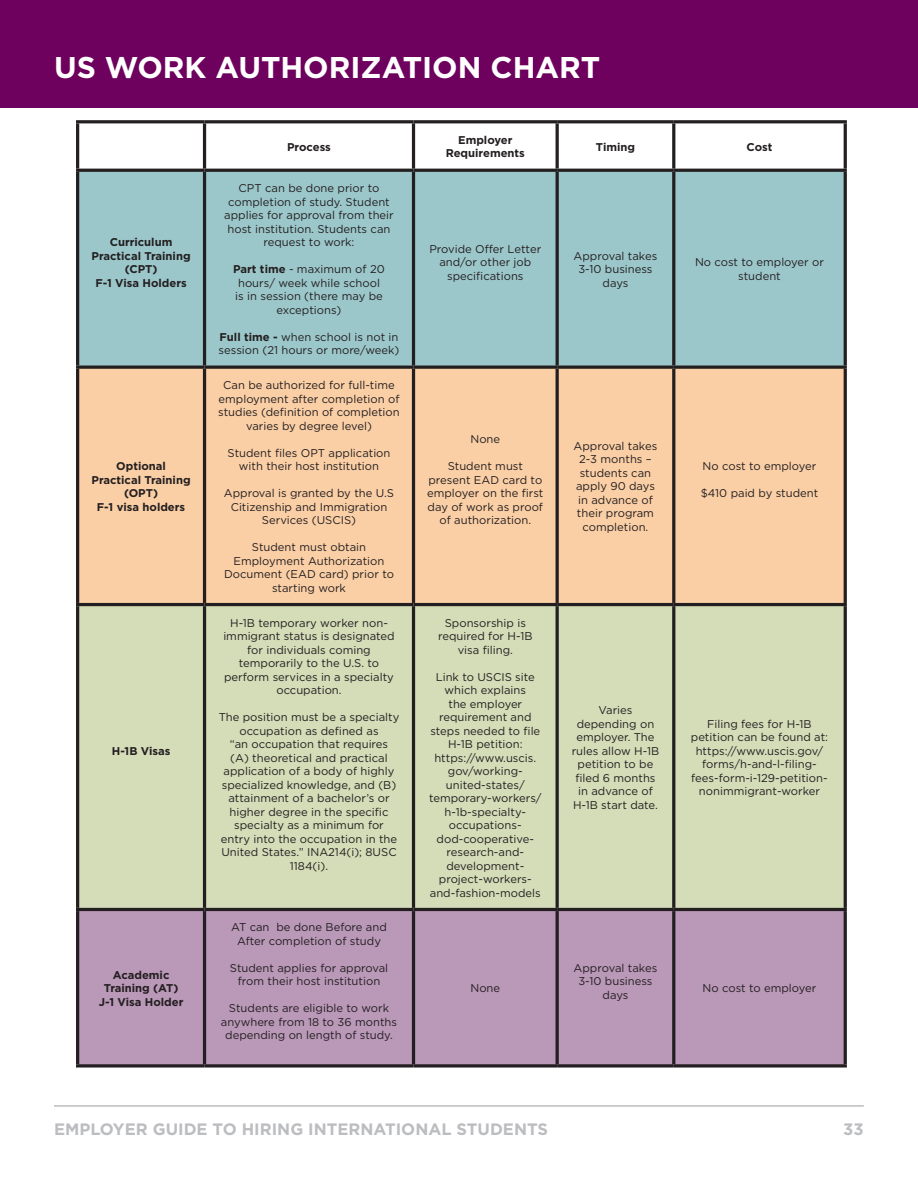
<style>
.page{position:relative;width:918px;height:1188px;background:#fff}
.page>*{position:absolute;margin:0;border:0;box-sizing:border-box;transform-origin:0 0}
.t1{font:700 30px "Gotham";color:#fff}
.t2{font:700 16.5px "Gotham";color:#bcbdc0}
.t3{font:11.25px/13.5px "Gotham";color:#231f20;text-align:center}
.t4{font:700 11.25px/13.5px "Gotham";color:#231f20;text-align:center}
.s1{font-weight:700}
</style>
<div class="page">
<hr style="left:54px;top:1105px;width:810px;height:2px;background:#bcbdc0">
<div style="left:0;top:0;width:918px;height:108px;background:#6e015e"></div>
<div style="left:79px;top:172px;width:765px;height:194px;background:#9cc7ca"></div>
<div style="left:79px;top:369px;width:765px;height:234px;background:#fbcfa6"></div>
<div style="left:79px;top:606px;width:765px;height:302px;background:#d4dcb8"></div>
<div style="left:79px;top:911px;width:765px;height:153px;background:#ba98b8"></div>
<hr style="left:76px;top:120px;width:129px;height:3px;background:#231f20">
<hr style="left:76px;top:123px;width:3px;height:46px;background:#231f20">
<hr style="left:205px;top:120px;width:209px;height:3px;background:#231f20">
<hr style="left:203px;top:123px;width:3px;height:46px;background:#231f20">
<hr style="left:414px;top:120px;width:143px;height:3px;background:#231f20">
<hr style="left:412px;top:123px;width:3px;height:46px;background:#231f20">
<hr style="left:557px;top:120px;width:117px;height:3px;background:#231f20">
<hr style="left:556px;top:123px;width:3px;height:46px;background:#231f20">
<hr style="left:674px;top:120px;width:173px;height:3px;background:#231f20">
<hr style="left:672px;top:123px;width:3px;height:46px;background:#231f20">
<hr style="left:844px;top:123px;width:3px;height:46px;background:#231f20">
<hr style="left:76px;top:169px;width:129px;height:3px;background:#231f20">
<hr style="left:76px;top:172px;width:3px;height:194px;background:#231f20">
<hr style="left:205px;top:169px;width:209px;height:3px;background:#231f20">
<hr style="left:203px;top:172px;width:3px;height:194px;background:#231f20">
<hr style="left:414px;top:169px;width:143px;height:3px;background:#231f20">
<hr style="left:412px;top:172px;width:3px;height:194px;background:#231f20">
<hr style="left:557px;top:169px;width:117px;height:3px;background:#231f20">
<hr style="left:556px;top:172px;width:3px;height:194px;background:#231f20">
<hr style="left:674px;top:169px;width:173px;height:3px;background:#231f20">
<hr style="left:672px;top:172px;width:3px;height:194px;background:#231f20">
<hr style="left:844px;top:172px;width:3px;height:194px;background:#231f20">
<hr style="left:76px;top:366px;width:129px;height:3px;background:#231f20">
<hr style="left:76px;top:369px;width:3px;height:234px;background:#231f20">
<hr style="left:205px;top:366px;width:209px;height:3px;background:#231f20">
<hr style="left:203px;top:369px;width:3px;height:234px;background:#231f20">
<hr style="left:414px;top:366px;width:143px;height:3px;background:#231f20">
<hr style="left:412px;top:369px;width:3px;height:234px;background:#231f20">
<hr style="left:557px;top:366px;width:117px;height:3px;background:#231f20">
<hr style="left:556px;top:369px;width:3px;height:234px;background:#231f20">
<hr style="left:674px;top:366px;width:173px;height:3px;background:#231f20">
<hr style="left:672px;top:369px;width:3px;height:234px;background:#231f20">
<hr style="left:844px;top:369px;width:3px;height:234px;background:#231f20">
<hr style="left:76px;top:603px;width:129px;height:3px;background:#231f20">
<hr style="left:76px;top:606px;width:3px;height:302px;background:#231f20">
<hr style="left:205px;top:603px;width:209px;height:3px;background:#231f20">
<hr style="left:203px;top:606px;width:3px;height:302px;background:#231f20">
<hr style="left:414px;top:603px;width:143px;height:3px;background:#231f20">
<hr style="left:412px;top:606px;width:3px;height:302px;background:#231f20">
<hr style="left:557px;top:603px;width:117px;height:3px;background:#231f20">
<hr style="left:556px;top:606px;width:3px;height:302px;background:#231f20">
<hr style="left:674px;top:603px;width:173px;height:3px;background:#231f20">
<hr style="left:672px;top:606px;width:3px;height:302px;background:#231f20">
<hr style="left:844px;top:606px;width:3px;height:302px;background:#231f20">
<hr style="left:76px;top:908px;width:129px;height:3px;background:#231f20">
<hr style="left:76px;top:911px;width:3px;height:153px;background:#231f20">
<hr style="left:205px;top:908px;width:209px;height:3px;background:#231f20">
<hr style="left:203px;top:911px;width:3px;height:153px;background:#231f20">
<hr style="left:414px;top:908px;width:143px;height:3px;background:#231f20">
<hr style="left:412px;top:911px;width:3px;height:153px;background:#231f20">
<hr style="left:557px;top:908px;width:117px;height:3px;background:#231f20">
<hr style="left:556px;top:911px;width:3px;height:153px;background:#231f20">
<hr style="left:674px;top:908px;width:173px;height:3px;background:#231f20">
<hr style="left:672px;top:911px;width:3px;height:153px;background:#231f20">
<hr style="left:844px;top:911px;width:3px;height:153px;background:#231f20">
<svg style="left:76px;top:1064px;width:129px;height:4px"></svg>
<svg style="left:205px;top:1064px;width:209px;height:4px"></svg>
<svg style="left:414px;top:1064px;width:143px;height:4px"></svg>
<svg style="left:557px;top:1064px;width:117px;height:4px"></svg>
<svg style="left:674px;top:1064px;width:173px;height:4px"></svg>
<h1 class="t1" style="left:54px;top:47px;width:548px">US WORK AUTHORIZATION CHART</h1>
<p class="t4" style="left:92px;top:235px;width:101px">Curriculum<br>Practical Training (CPT)<br>F-1 Visa Holders</p>
<p class="t4" style="left:92px;top:459px;width:101px">Optional<br>Practical Training (OPT)<br>F-1 visa holders</p>
<p class="t4" style="left:112px;top:744px;width:60px">H-1B Visas</p>
<p class="t4" style="left:99px;top:968px;width:86px">Academic<br>Training (AT)<br>J-1 Visa Holder</p>
<p class="t4" style="left:287px;top:140px;width:45px">Process</p>
<p class="t4" style="left:446px;top:133px;width:81px">Employer<br>Requirements</p>
<p class="t4" style="left:596px;top:140px;width:41px">Timing</p>
<p class="t4" style="left:747px;top:140px;width:27px">Cost</p>
<p class="t3" style="left:224px;top:181px;width:171px">CPT can be done prior to completion of study. Student applies for approval from their host institution. Students can request to work:</p>
<p class="t3" style="left:233px;top:262px;width:153px"><span class="s1">Part time</span> - maximum of 20 hours/ week while school is in session (there may be exceptions)</p>
<p class="t3" style="left:219px;top:330px;width:182px;text-align:left"><span class="s1">Full time -</span> when school is not in session (21 hours or more/week)</p>
<p class="t3" style="left:218px;top:378px;width:183px">Can be authorized for full-time employment after completion of studies (definition of completion varies by degree level)</p>
<p class="t3" style="left:228px;top:446px;width:164px">Student files OPT application with their host institution</p>
<p class="t3" style="left:224px;top:486px;width:172px">Approval is granted by the U.S<br>Citizenship and Immigration<br>Services (USCIS)</p>
<p class="t3" style="left:224px;top:540px;width:171px">Student must obtain<br>Employment Authorization<br>Document (EAD card) prior to starting work</p>
<p class="t3" style="left:223px;top:616px;width:173px">H-1B temporary worker non&shy;immigrant status is designated for individuals coming temporarily to the U.S. to perform services in a specialty occupation.</p>
<p class="t3" style="left:219px;top:710px;width:182px">The position must be a specialty occupation as defined as<br>“an occupation that requires<br>(A) theoretical and practical application of a body of highly specialized knowledge, and (B) attainment of a bachelor’s or higher degree in the specific specialty as a minimum for entry into the occupation in the<br>United States.” INA214(i); 8USC<br>1184(i).</p>
<p class="t3" style="left:231px;top:920px;width:157px">AT can be done Before and<br>After completion of study</p>
<p class="t3" style="left:230px;top:961px;width:160px">Student applies for approval from their host institution</p>
<p class="t3" style="left:221px;top:1001px;width:178px">Students are eligible to work anywhere from 18 to 36 months depending on length of study.</p>
<p class="t3" style="left:429px;top:242px;width:113px">Provide Offer Letter and/or other job specifications</p>
<p class="t3" style="left:574px;top:249px;width:85px">Approval takes<br>3-10 business days</p>
<p class="t3" style="left:695px;top:255px;width:130px">No cost to employer or student</p>
<p class="t3" style="left:470px;top:432px;width:31px">None</p>
<p class="t3" style="left:427px;top:459px;width:118px">Student must present EAD card to employer on the first day of work as proof of authorization.</p>
<p class="t3" style="left:574px;top:439px;width:85px">Approval takes<br>2-3 months – students can apply 90 days in advance of their program completion.</p>
<p class="t3" style="left:703px;top:459px;width:115px">No cost to employer</p>
<p class="t3" style="left:701px;top:486px;width:119px">$410 paid by student</p>
<p class="t3" style="left:438px;top:616px;width:96px">Sponsorship is required for H-1B visa filing.</p>
<p class="t3" style="left:429px;top:670px;width:114px">Link to USCIS site which explains<br>the employer requirement and steps needed to file<br>H-1B petition: https://www.uscis. gov/working&shy;united-states/ temporary-workers/ h-1b-specialty&shy;occupations&shy;dod-cooperative&shy;research-and&shy;development&shy;project-workers&shy;and-fashion-models</p>
<p class="t3" style="left:470px;top:981px;width:31px">None</p>
<p class="t3" style="left:572px;top:703px;width:89px">Varies depending on employer. The rules allow H-1B petition to be filed 6 months in advance of<br>H-1B start date.</p>
<p class="t3" style="left:574px;top:961px;width:85px">Approval takes<br>3-10 business days</p>
<p class="t3" style="left:691px;top:717px;width:139px">Filing fees for H-1B petition can be found at: https://www.uscis.gov/ forms/h-and-l-filing&shy;fees-form-i-129-petition&shy;nonimmigrant-worker</p>
<p class="t3" style="left:703px;top:981px;width:115px">No cost to employer</p>
<h2 class="t2" style="left:54px;top:1118px;width:496px">EMPLOYER GUIDE TO HIRING INTERNATIONAL STUDENTS</h2>
<h2 class="t2" style="left:843px;top:1118px;width:22px">33</h2>
</div>
